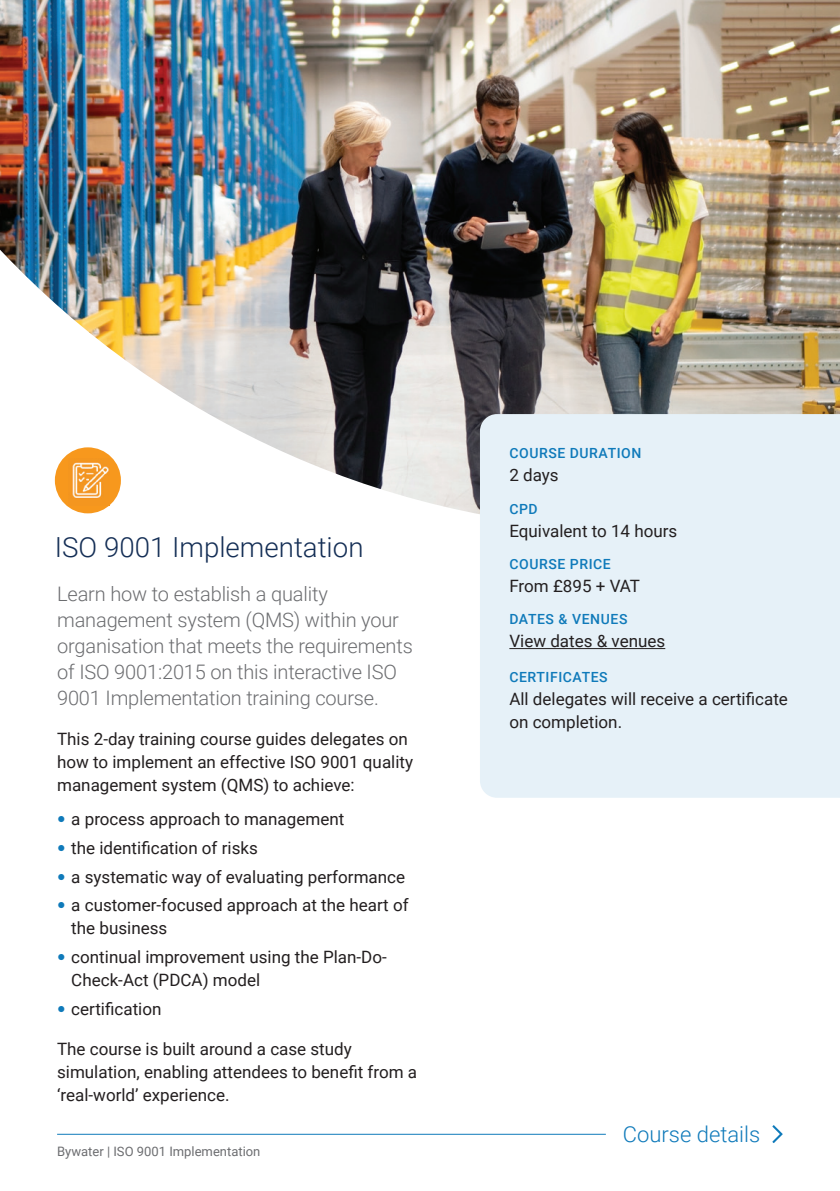
<style>
.page{position:relative;width:840px;height:1191px;background:#fff}
.page>*{position:absolute;margin:0;border:0;box-sizing:border-box;transform-origin:0 0}
.t1{font:300 27.6px "Roboto";color:#142e55}
.Heading_2{font:300 22px "Roboto";color:#0f7aba}
.Intro{font:300 20px/26px "Roboto";letter-spacing:-.01em;color:#6c6d70}
.t2{font:17px/23px "Roboto";color:#231f20}
.Heading_B{font:500 14px "Roboto";letter-spacing:.04em;color:#0f7aba}
.t3{font:13px "Roboto";color:#6c6d70}
.s1{font-family:"Avenir";color:#0f7aba}
</style>
<div class="page">
<img style="left:0;top:0;width:839px;height:514px">
<div style="left:479px;top:414px;width:360px;height:383px;background:#e6f1f8"></div>
<hr style="left:509px;top:648px;width:156px;height:1px;background:#231f20">
<hr style="left:57px;top:1134px;width:548px;height:1px;background:#0f7aba">
<svg style="left:772px;top:1125px;width:10px;height:18px"></svg>
<div style="left:55px;top:447px;width:66px;height:66px;background:#f7981d;border-radius:33px"></div>
<img style="left:72px;top:462px;width:37px;height:36px">
<p class="t1" style="left:55px;top:527px;width:310px">ISO 9001 Implementation</p>
<p class="Intro" style="left:57px;top:580px;width:357px">Learn how to establish a quality management system (QMS) within your organisation that meets the requirements of ISO 9001:2015 on this interactive ISO 9001 Implementation training course.</p>
<p class="t2" style="left:57px;top:726px;width:357px">This 2-day training course guides delegates on how to implement an effective ISO 9001 quality management system (QMS) to achieve:</p>
<p class="t2" style="left:57px;top:807px;width:288px"><span class="s1">•</span> a process approach to management</p>
<p class="t2" style="left:57px;top:835px;width:202px"><span class="s1">•</span> the identification of risks</p>
<p class="t2" style="left:57px;top:864px;width:349px"><span class="s1">•</span> a systematic way of evaluating performance</p>
<p class="t2" style="left:71px;top:893px;width:338px;text-indent:-14px"><span class="s1">•</span> a customer-focused approach at the heart of the business</p>
<p class="t2" style="left:71px;top:944px;width:317px;text-indent:-14px"><span class="s1">•</span> continual improvement using the Plan-Do-<br>Check-Act (PDCA) model</p>
<p class="t2" style="left:57px;top:996px;width:106px"><span class="s1">•</span> certification</p>
<p class="t2" style="left:57px;top:1036px;width:361px">The course is built around a case study simulation, enabling attendees to benefit from a ‘real-world’ experience.</p>
<p class="t3" style="left:57px;top:1142px;width:205px">Bywater | ISO 9001 Implementation</p>
<p class="Heading_B" style="left:509px;top:443px;width:133px">COURSE DURATION</p>
<p class="t2" style="left:509px;top:463px;width:51px">2 days</p>
<p class="Heading_B" style="left:509px;top:499px;width:30px">CPD</p>
<p class="t2" style="left:509px;top:518px;width:169px">Equivalent to 14 hours</p>
<p class="Heading_B" style="left:509px;top:554px;width:103px">COURSE PRICE</p>
<p class="t2" style="left:509px;top:574px;width:132px">From £895 + VAT</p>
<p class="Heading_B" style="left:509px;top:609px;width:119px">DATES &amp; VENUES</p>
<p class="t2" style="left:509px;top:629px;width:157px">View dates &amp; venues</p>
<p class="Heading_B" style="left:509px;top:667px;width:100px">CERTIFICATES</p>
<p class="t2" style="left:509px;top:686px;width:280px">All delegates will receive a certificate on completion.</p>
<p class="Heading_2" style="left:622px;top:1119px;width:139px">Course details</p>
</div>
